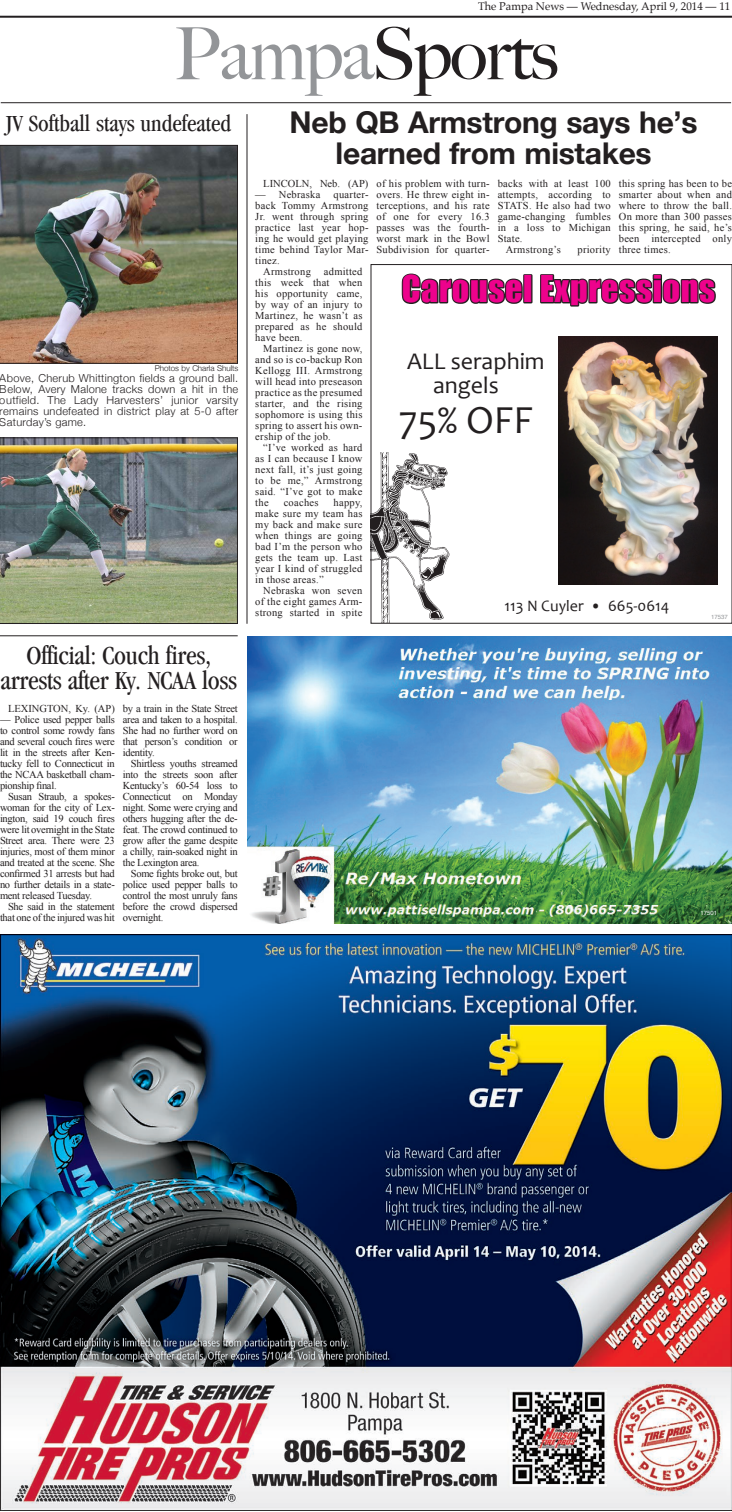
<style>
.page{position:relative;width:732px;height:1512px;background:#fff}
.page>*{position:absolute;margin:0;border:0;box-sizing:border-box;transform-origin:0 0}
.t1{font:500 72px "Big Caslon";letter-spacing:-.025em;color:#231f20}
.t2{font:40px "Candara";color:#231f20}
.t3{font:34px "Impact";letter-spacing:.02em;color:#ed028c}
.HeadHelv{font:700 30px/31px "Helvetica Neue";letter-spacing:-.01em;color:#231f20;text-align:center}
.HeadGarm{font:condensed 27px/25px "Garamond";letter-spacing:-.01em;color:#231f20;text-align:center}
.Headline{font:condensed 24px "Garamond";color:#231f20}
.t4{font:24px/24px "Candara";color:#231f20}
.t5{font:16px "Candara";color:#231f20}
.t6{font:300 11px/11px "Helvetica Neue";letter-spacing:.025em;color:#231f20;text-align:justify}
.t7{font:11px "Palatino";color:#231f20}
.BodyText{font:10.5px/11px "Times New Roman";letter-spacing:.025em;color:#231f20;text-align:justify}
.BodyText-2{font:10.5px/11px "Times New Roman";letter-spacing:-.025em;color:#231f20;text-align:right}
.BodyText-3{font:10.5px "Times New Roman";color:#231f20}
.t8{font:300 8px "Helvetica Neue";color:#231f20}
.t9{font:6px "Helvetica";color:#fff}
.t10{font:6px "Helvetica";color:#939598}
.s1{color:#939598}
</style>
<div class="page">
<hr style="left:1px;top:102px;width:730px;height:1px;background:#231f20">
<hr style="left:0;top:16px;width:732px;height:2px;background:#231f20">
<img style="left:0;top:934px;width:732px;height:576px">
<img style="left:247px;top:636px;width:485px;height:288px">
<img style="left:370px;top:452px;width:82px;height:171px">
<img style="left:559px;top:336px;width:159px;height:249px">
<svg style="left:401px;top:273px;width:123px;height:31px"></svg>
<div style="left:523px;top:274px;width:10px;height:29px;border:2px solid #231f20"></div>
<svg style="left:540px;top:274px;width:176px;height:33px"></svg>
<img style="left:0;top:145px;width:238px;height:219px">
<img style="left:0;top:438px;width:238px;height:186px">
<hr style="left:0;top:636px;width:238px;height:1px;background:#231f20">
<hr style="left:247px;top:114px;width:1px;height:510px;background:#231f20">
<p class="t7" style="left:478px;top:-3px;width:254px">The Pampa News — Wednesday, April 9, 2014 — 11</p>
<p class="t1" style="left:174px;top:12px;width:386px"><span class="s1">Pampa</span>Sports</p>
<p class="Headline" style="left:6px;top:110px;width:227px">JV Softball stays undefeated</p>
<p class="t8" style="left:155px;top:364px;width:85px">Photos by Charla Shults</p>
<p class="t6" style="left:0;top:373px;width:240px">Above, Cherub Whittington fields a ground ball.<br>Below, Avery Malone tracks down a hit in the outfield. The Lady Harvesters’ junior varsity remains undefeated in district play at 5-0 after Saturday’s game.</p>
<p class="HeadGarm" style="left:1px;top:643px;width:238px">Official: Couch fires, arrests after Ky. NCAA loss</p>
<p class="BodyText-3" style="left:8px;top:702px;width:108px">LEXINGTON, Ky. (AP)</p>
<p class="BodyText" style="left:0;top:714px;width:116px">— Police used pepper balls to control some rowdy fans and several couch fires were lit in the streets after Ken&shy;tucky fell to Connecticut in the NCAA basketball cham&shy;pionship final.</p>
<p class="BodyText" style="left:0;top:791px;width:116px;text-indent:8px">Susan Straub, a spokes&shy;woman for the city of Lex&shy;ington, said 19 couch fires were lit overnight in the State Street area. There were 23 injuries, most of them minor and treated at the scene. She confirmed 31 arrests but had no further details in a state&shy;ment released Tuesday.</p>
<p class="BodyText-2" style="left:0;top:901px;width:116px">She said in the statement that one of the injured was hit</p>
<p class="BodyText" style="left:123px;top:703px;width:116px">by a train in the State Street area and taken to a hospital.<br>She had no further word on that person’s condition or identity.</p>
<p class="BodyText" style="left:123px;top:758px;width:116px;text-indent:8px">Shirtless youths streamed into the streets soon after Kentucky’s 60-54 loss to Connecticut on Monday night. Some were crying and others hugging after the de&shy;feat. The crowd continued to grow after the game despite a chilly, rain-soaked night in the Lexington area.</p>
<p class="BodyText" style="left:123px;top:868px;width:116px;text-indent:8px">Some fights broke out, but police used pepper balls to control the most unruly fans before the crowd dispersed overnight.</p>
<p class="HeadHelv" style="left:290px;top:106px;width:410px">Neb QB Armstrong says he’s learned from mistakes</p>
<p class="BodyText-3" style="left:263px;top:177px;width:107px">LINCOLN, Neb. (AP)</p>
<p class="BodyText" style="left:255px;top:189px;width:67px">— Nebraska</p>
<p class="BodyText" style="left:619px;top:178px;width:115px">this spring has been to be smarter about when and where to throw the ball.<br>On more than 300 passes this spring, he said, he’s been intercepted only three times.</p>
<p class="BodyText" style="left:377px;top:178px;width:115px">of his problem with turn&shy;overs. He threw eight in&shy;terceptions, and his rate of one for every 16.3 passes was the fourth&shy;worst mark in the Bowl Subdivision for quarter-</p>
<p class="BodyText" style="left:498px;top:178px;width:115px">backs with at least 100 attempts, according to STATS. He also had two game-changing fumbles in a loss to Michigan State.</p>
<p class="BodyText" style="left:255px;top:189px;width:115px;text-indent:78px">quarter&shy;back Tommy Armstrong Jr. went through spring practice last year hop&shy;ing he would get playing time behind Taylor Mar&shy;tinez.</p>
<p class="BodyText" style="left:255px;top:266px;width:109px;text-indent:8px">Armstrong admitted this week that when his opportunity came, by way of an injury to Martinez, he wasn’t as prepared as he should have been.</p>
<p class="BodyText" style="left:255px;top:343px;width:109px;text-indent:8px">Martinez is gone now, and so is co-backup Ron Kellogg III. Armstrong will head into preseason practice as the presumed starter, and the rising sophomore is using this spring to assert his own&shy;ership of the job.</p>
<p class="BodyText" style="left:255px;top:442px;width:109px;text-indent:8px">“I’ve worked as hard as I can because I know next fall, it’s just going to be me,” Armstrong said. “I’ve got to make the</p>
<p class="BodyText" style="left:506px;top:244px;width:57px">Armstrong’s</p>
<p class="BodyText" style="left:578px;top:244px;width:35px">priority</p>
<p class="t3" style="left:402px;top:263px;width:315px">Carousel Expressions</p>
<p class="t4" style="left:433px;top:349px;width:113px;text-indent:-26px">ALL seraphim angels</p>
<p class="t2" style="left:399px;top:395px;width:136px">75% OFF</p>
<p class="BodyText" style="left:255px;top:497px;width:109px;text-indent:78px">happy, make sure my team has my back and make sure when things are going bad I’m the person who gets the team up. Last year I kind of struggled in those areas.”</p>
<p class="BodyText" style="left:255px;top:585px;width:109px;text-indent:8px">Nebraska won seven of the eight games Arm&shy;strong started in spite</p>
<p class="BodyText" style="left:284px;top:497px;width:36px">coaches</p>
<p class="t5" style="left:505px;top:596px;width:166px">113 N Cuyler • 665-0614</p>
<p class="t10" style="left:711px;top:612px;width:18px">17537</p>
<p class="t9" style="left:701px;top:909px;width:18px">17501</p>
</div>
